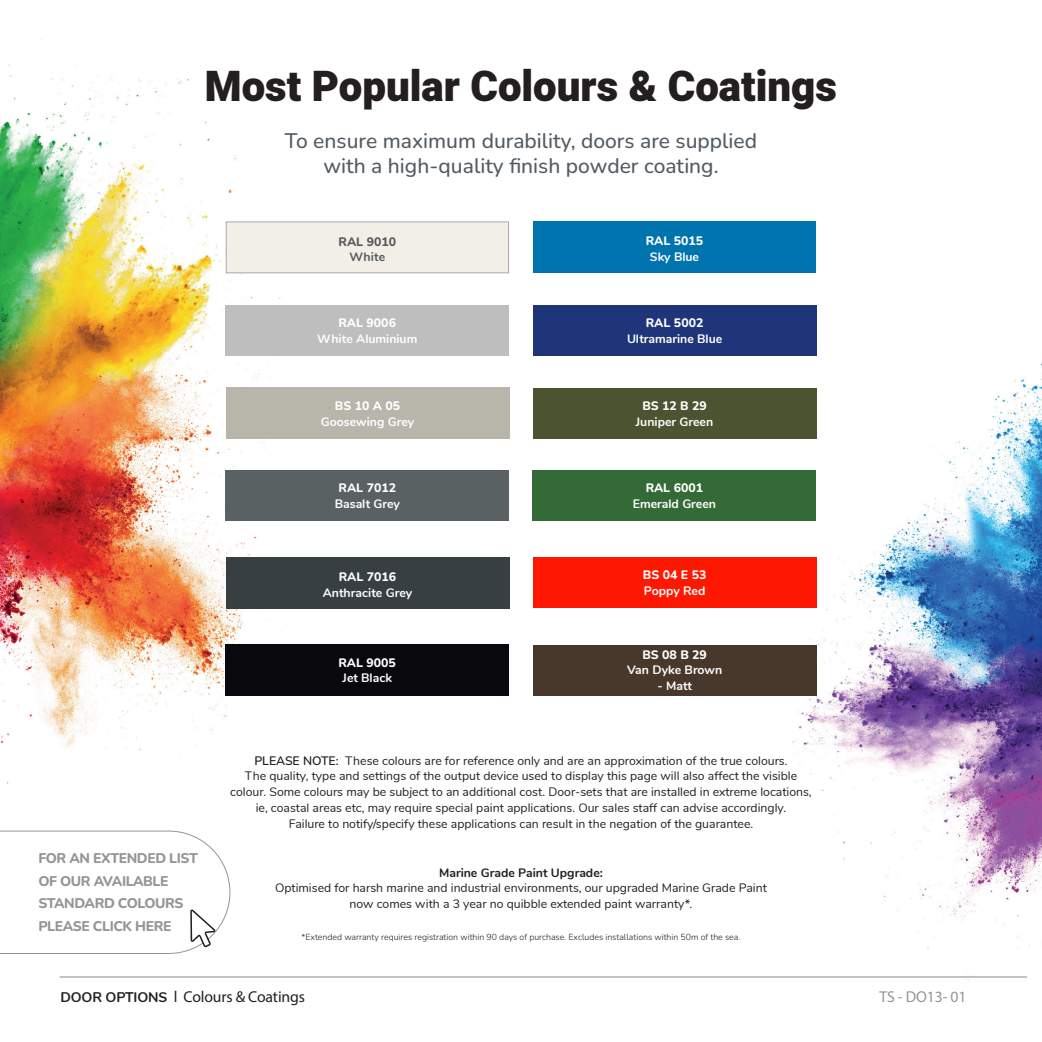
<style>
.page{position:relative;width:1042px;height:1042px;background:#fff}
.page>*{position:absolute;margin:0;border:0;box-sizing:border-box;transform-origin:0 0}
.t1{font:900 42px "Heebo";color:#231f20}
.side_head{font:500 21px/25.2px "Nunito";color:#535b63;text-align:center}
.t2{font:15.75px "Myriad Pro";letter-spacing:-.01em;color:#231f20}
.t3{font:15.75px "Myriad Pro";letter-spacing:-.01em;color:#939598}
.t4{font:800 14px/22.8px "Nunito";letter-spacing:-.03em;color:#939598}
.t5{font:12.25px/15.8px "Nunito";color:#231f20;text-align:center}
.t6{font:700 12.25px "Nunito";color:#fff}
.t7{font:800 12.25px "Nunito";color:#fff}
.t8{font:700 12.25px "Nunito";color:#231f20}
.t9{font:800 12.25px "Nunito";color:#565b5e}
.t10{font:700 12.25px "Nunito";letter-spacing:.01em;color:#565b5e}
.t11{font:300 8.75px "Nunito";color:#231f20}
.s1{font-weight:600}
.s2{font-family:"Nunito";font-weight:700;font-size:14px}
</style>
<div class="page">
<img style="left:0;top:39px;width:307px;height:745px">
<img style="left:776px;top:305px;width:266px;height:675px">
<hr style="left:60px;top:976px;width:967px;height:1px;background:#a4a5a9">
<div style="left:226px;top:222px;width:282px;height:51px;background:#f2efe7"></div>
<div style="left:226px;top:221px;width:283px;height:52px;border:1px solid #a8a9ad"></div>
<div style="left:226px;top:557px;width:283px;height:52px;background:#373f43"></div>
<div style="left:533px;top:470px;width:283px;height:51px;background:#346a36"></div>
<div style="left:226px;top:644px;width:283px;height:51px;background:#09080d"></div>
<div style="left:226px;top:388px;width:283px;height:51px;background:#b8b6aa"></div>
<div style="left:533px;top:305px;width:283px;height:51px;background:#1e3679"></div>
<div style="left:226px;top:470px;width:283px;height:51px;background:#596163"></div>
<div style="left:533px;top:557px;width:283px;height:51px;background:#ff1801"></div>
<div style="left:533px;top:221px;width:283px;height:52px;background:#0074af"></div>
<div style="left:226px;top:305px;width:283px;height:51px;background:#bebebe"></div>
<div style="left:533px;top:388px;width:283px;height:51px;background:#4c5331"></div>
<div style="left:533px;top:644px;width:283px;height:51px;background:#48382b"></div>
<svg style="left:0;top:830px;width:230px;height:124px"></svg>
<p class="t1" style="left:205px;top:57px;width:633px">Most Popular Colours &amp; Coatings</p>
<p class="side_head" style="left:285px;top:127px;width:474px">To ensure maximum durability, doors are supplied with a high-quality finish powder coating.</p>
<p class="t4" style="left:38px;top:846px;width:161px">FOR AN EXTENDED LIST<br>OF OUR AVAILABLE<br>STANDARD COLOURS<br>PLEASE CLICK HERE</p>
<p class="t9" style="left:339px;top:233px;width:59px">RAL 9010</p>
<p class="t10" style="left:349px;top:248px;width:37px">White</p>
<p class="t7" style="left:646px;top:232px;width:59px">RAL 5015</p>
<p class="t6" style="left:650px;top:248px;width:51px">Sky Blue</p>
<p class="t7" style="left:339px;top:314px;width:59px">RAL 9006</p>
<p class="t6" style="left:317px;top:329px;width:102px">White Aluminium</p>
<p class="t7" style="left:646px;top:314px;width:59px">RAL 5002</p>
<p class="t6" style="left:627px;top:329px;width:97px">Ultramarine Blue</p>
<p class="t7" style="left:335px;top:397px;width:67px">BS 10 A 05</p>
<p class="t6" style="left:321px;top:412px;width:95px">Goosewing Grey</p>
<p class="t7" style="left:642px;top:397px;width:66px">BS 12 B 29</p>
<p class="t6" style="left:636px;top:412px;width:79px">Juniper Green</p>
<p class="t7" style="left:339px;top:479px;width:59px">RAL 7012</p>
<p class="t6" style="left:335px;top:495px;width:67px">Basalt Grey</p>
<p class="t7" style="left:646px;top:479px;width:59px">RAL 6001</p>
<p class="t6" style="left:633px;top:495px;width:85px">Emerald Green</p>
<p class="t7" style="left:339px;top:568px;width:59px">RAL 7016</p>
<p class="t6" style="left:323px;top:583px;width:91px">Anthracite Grey</p>
<p class="t7" style="left:643px;top:566px;width:65px">BS 04 E 53</p>
<p class="t6" style="left:644px;top:581px;width:63px">Poppy Red</p>
<p class="t7" style="left:338px;top:653px;width:59px">RAL 9005</p>
<p class="t6" style="left:343px;top:669px;width:51px">Jet Black</p>
<p class="t7" style="left:642px;top:646px;width:66px">BS 08 B 29</p>
<p class="t6" style="left:627px;top:661px;width:96px">Van Dyke Brown</p>
<p class="t6" style="left:657px;top:677px;width:36px">- Matt</p>
<p class="t5" style="left:230px;top:752px;width:583px"><span class="s1">PLEASE NOTE:</span> These colours are for reference only and are an approximation of the true colours.<br>The quality, type and settings of the output device used to display this page will also affect the visible colour. Some colours may be subject to an additional cost. Door-sets that are installed in extreme locations, ie, coastal areas etc, may require special paint applications. Our sales staff can advise accordingly.<br>Failure to notify/specify these applications can result in the negation of the guarantee.</p>
<p class="t8" style="left:439px;top:863px;width:165px">Marine Grade Paint Upgrade:</p>
<p class="t5" style="left:275px;top:879px;width:493px">Optimised for harsh marine and industrial environments, our upgraded Marine Grade Paint</p>
<p class="t5" style="left:349px;top:895px;width:344px">now comes with a 3 year no quibble extended paint warranty*.</p>
<p class="t11" style="left:302px;top:930px;width:440px">*Extended warranty requires registration within 90 days of purchase. Excludes installations within 50m of the sea.</p>
<p class="t2" style="left:60px;top:986px;width:246px"><span class="s2">DOOR OPTIONS</span> l Colours &amp; Coatings</p>
<p class="t3" style="left:879px;top:986px;width:88px">TS - DO13- 01</p>
</div>
